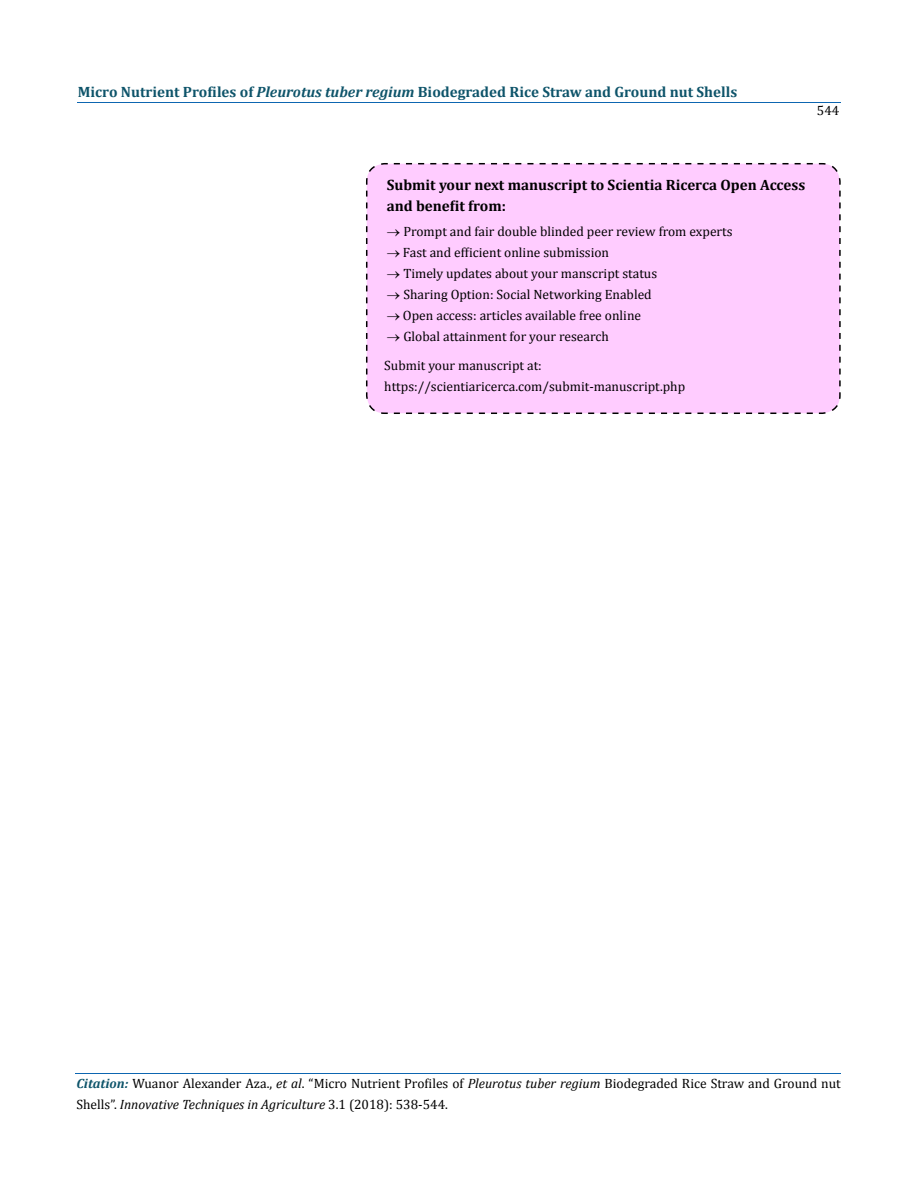
<style>
.page{position:relative;width:917px;height:1190px;background:#fff}
.page>*{position:absolute;margin:0;border:0;box-sizing:border-box;transform-origin:0 0}
.t1{font:700 15px "Cambria";color:#0e546a}
.t2{font:700 15px/21px "Cambria";color:#000}
.t3{font:13.5px/21px "Cambria";color:#000}
.s1{font-style:italic}
.s2{font-weight:700;font-style:italic;font-size:13.35px;color:#0e546a}
</style>
<div class="page">
<hr style="left:77px;top:102px;width:763px;height:1px;background:#0d66b1">
<hr style="left:75px;top:1073px;width:765px;height:1px;background:#0d66b1">
<div style="left:366px;top:163px;width:475px;height:251px;background:#fcf"></div>
<p class="t1" style="left:78px;top:82px;width:661px">Micro Nutrient Profiles of <span class="s1">Pleurotus tuber regium</span> Biodegraded Rice Straw and Ground nut Shells</p>
<p class="t3" style="left:816px;top:100px;width:24px">544</p>
<p class="t2" style="left:386px;top:174px;width:420px">Submit your next manuscript to Scientia Ricerca Open Access and benefit from:</p>
<p class="t3" style="left:386px;top:220px;width:347px">→ Prompt and fair double blinded peer review from experts</p>
<p class="t3" style="left:386px;top:241px;width:224px">→ Fast and efficient online submission</p>
<p class="t3" style="left:386px;top:263px;width:272px">→ Timely updates about your manscript status</p>
<p class="t3" style="left:386px;top:284px;width:266px">→ Sharing Option: Social Networking Enabled</p>
<p class="t3" style="left:386px;top:305px;width:256px">→ Open access: articles available free online</p>
<p class="t3" style="left:384px;top:321px;width:226px;line-height:29.4px">→ Global attainment for your research<br>Submit your manuscript at:</p>
<p class="t3" style="left:384px;top:376px;width:302px">https://scientiaricerca.com/submit-manuscript.php</p>
<p class="t3" style="left:76px;top:1073px;width:765px"><span class="s2">Citation:</span> Wuanor Alexander Aza., <span class="s1">et al</span>. “Micro Nutrient Profiles of <span class="s1">Pleurotus tuber regium</span> Biodegraded Rice Straw and Ground nut<br>Shells”. <span class="s1">Innovative Techniques in Agriculture</span> 3.1 (2018): 538-544.</p>
</div>
